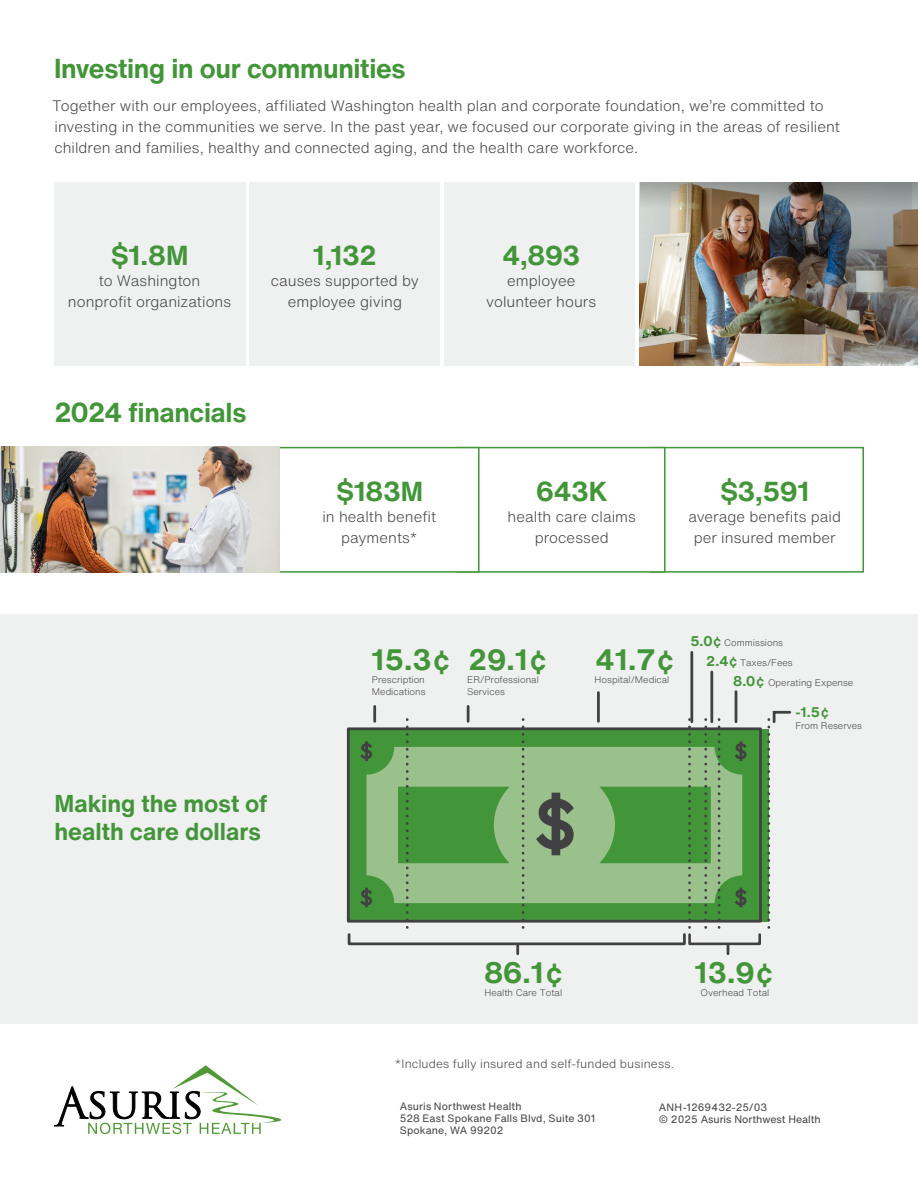
<style>
.page{position:relative;width:918px;height:1188px;background:#fff}
.page>*{position:absolute;margin:0;border:0;box-sizing:border-box;transform-origin:0 0}
.t1{font:700 29.1px "Helvetica Now Text";color:#439539}
.t2{font:700 27px "Helvetica Now Text";letter-spacing:-.015em;color:#439539}
.t3{font:700 24px/28.5px "Helvetica Now Text";letter-spacing:-.005em;color:#439539}
.t4{font:300 15px/21px "Helvetica Now Text";letter-spacing:.005em;color:#414042;text-align:center}
.t5{font:700 13.8px "Helvetica Now Text";color:#439539}
.t6{font:300 12px "Helvetica Now Text";letter-spacing:.015em;color:#414042}
.t7{font:10.5px/12px "Helvetica Now Text";letter-spacing:.01em;color:#414042}
.t8{font:300 9.45px/11.2px "Helvetica Now Text";color:#414042}
.s1{font-weight:700;font-size:13.8px;color:#439539}
</style>
<div class="page">
<div style="left:650px;top:447px;width:214px;height:126px;background:#fff;border:2px solid #439539"></div>
<div style="left:456px;top:447px;width:210px;height:126px;background:#fff;border:2px solid #439539"></div>
<div style="left:255px;top:447px;width:225px;height:126px;background:#fff;border:2px solid #439539"></div>
<div style="left:0;top:614px;width:918px;height:410px;background:#eff0f0"></div>
<div style="left:348px;top:729px;width:413px;height:192px;background:#439539"></div>
<svg style="left:367px;top:747px;width:375px;height:156px;fill:#9ac18c"></svg>
<svg style="left:735px;top:741px;width:12px;height:20px"></svg>
<svg style="left:735px;top:888px;width:12px;height:19px"></svg>
<hr style="left:373px;top:706px;width:3px;height:15px;background:#414042">
<hr style="left:467px;top:706px;width:3px;height:15px;background:#414042">
<hr style="left:597px;top:693px;width:3px;height:28px;background:#414042">
<svg style="left:718px;top:719px;width:2px;height:210px"></svg>
<hr style="left:735px;top:692px;width:2px;height:30px;background:#414042">
<svg style="left:767px;top:710px;width:25px;height:219px"></svg>
<svg style="left:346px;top:719px;width:365px;height:235px"></svg>
<div style="left:688px;top:933px;width:73px;height:12px;border:3px solid #414042"></div>
<svg style="left:727px;top:944px;width:2px;height:10px"></svg>
<hr style="left:710px;top:672px;width:3px;height:50px;background:#414042">
<hr style="left:690px;top:652px;width:3px;height:70px;background:#414042">
<div style="left:249px;top:183px;width:191px;height:183px;background:#eff0f0"></div>
<div style="left:445px;top:183px;width:190px;height:183px;background:#eff0f0"></div>
<div style="left:54px;top:183px;width:191px;height:183px;background:#eff0f0"></div>
<img style="left:0;top:447px;width:279px;height:126px">
<img style="left:640px;top:183px;width:278px;height:183px">
<svg style="left:54px;top:1065px;width:227px;height:69px"></svg>
<h2 class="t2" style="left:54px;top:50px;width:353px">Investing in our communities</h2>
<p class="t4" style="left:52px;top:95px;width:789px;text-align:left">Together with our employees, affiliated Washington health plan and corporate foundation, we’re committed to investing in the communities we serve. In the past year, we focused our corporate giving in the areas of resilient children and families, healthy and connected aging, and the health care workforce.</p>
<h2 class="t2" style="left:111px;top:238px;width:79px">$1.8M</h2>
<p class="t4" style="left:68px;top:270px;width:165px">to Washington nonprofit organizations</p>
<h2 class="t2" style="left:313px;top:238px;width:66px">1,132</h2>
<p class="t4" style="left:271px;top:270px;width:150px">causes supported by employee giving</p>
<h2 class="t2" style="left:502px;top:238px;width:79px">4,893</h2>
<p class="t4" style="left:486px;top:270px;width:112px">employee volunteer hours</p>
<h2 class="t2" style="left:54px;top:395px;width:194px">2024 financials</h2>
<h3 class="t3" style="left:54px;top:789px;width:214px">Making the most of health care dollars</h3>
<h2 class="t2" style="left:336px;top:473px;width:89px">$183M</h2>
<p class="t4" style="left:322px;top:506px;width:115px">in health benefit payments*</p>
<h2 class="t2" style="left:536px;top:473px;width:73px">643K</h2>
<p class="t4" style="left:508px;top:506px;width:130px">health care claims processed</p>
<h2 class="t2" style="left:720px;top:473px;width:92px">$3,591</h2>
<p class="t4" style="left:688px;top:506px;width:154px">average benefits paid per insured member</p>
<h1 class="t1" style="left:372px;top:640px;width:81px">15.3¢</h1>
<p class="t8" style="left:372px;top:674px;width:55px">Prescription<br>Medications</p>
<h1 class="t1" style="left:468px;top:640px;width:81px">29.1¢</h1>
<p class="t8" style="left:467px;top:674px;width:73px">ER/Professional<br>Services</p>
<h1 class="t1" style="left:596px;top:640px;width:81px">41.7¢</h1>
<p class="t8" style="left:595px;top:674px;width:76px">Hospital/Medical</p>
<p class="t8" style="left:706px;top:633px;width:88px;line-height:19.8px;text-indent:-16px"><span class="s1">5.0¢</span> Commissions<br><span class="s1">2.4¢</span> Taxes/Fees</p>
<p class="t8" style="left:733px;top:677px;width:122px"><span class="s1">8.0¢</span> Operating Expense</p>
<p class="t5" style="left:795px;top:703px;width:35px">-1.5¢</p>
<p class="t8" style="left:795px;top:720px;width:68px">From Reserves</p>
<h1 class="t1" style="left:484px;top:953px;width:81px">86.1¢</h1>
<p class="t8" style="left:484px;top:987px;width:79px">Health Care Total</p>
<h1 class="t1" style="left:695px;top:953px;width:81px">13.9¢</h1>
<p class="t8" style="left:701px;top:987px;width:70px">Overhead Total</p>
<p class="t6" style="left:395px;top:1056px;width:281px">*Includes fully insured and self-funded business.</p>
<p class="t7" style="left:400px;top:1100px;width:197px">Asuris Northwest Health<br>528 East Spokane Falls Blvd, Suite 301<br>Spokane, WA 99202</p>
<p class="t7" style="left:659px;top:1101px;width:163px">ANH-1269432-25/03<br>© 2025 Asuris Northwest Health</p>
</div>
